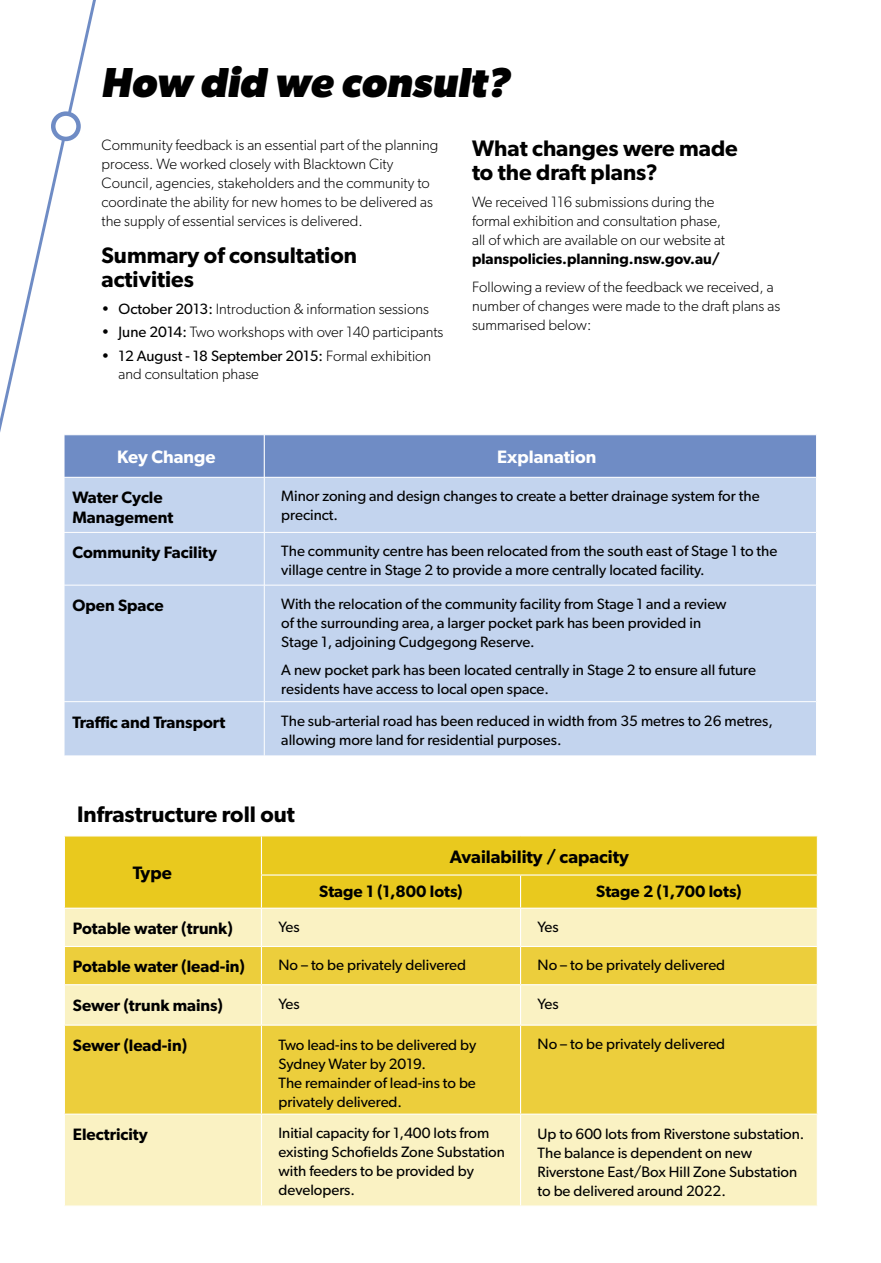
<style>
.page{position:relative;width:881px;height:1263px;background:#fff}
.page>*{position:absolute;margin:0;border:0;box-sizing:border-box;transform-origin:0 0}
.t1{font:italic 700 42px "Gibson";color:#000}
.t2{font:600 22.5px/24px "Gibson";color:#000}
.t3{font:600 18px "Gibson";color:#000}
.t4{font:600 18px "Gibson";color:#fff}
.t5{font:600 16.5px/19.8px "Gibson";color:#000}
.t6{font:15px/18.9px "Gibson";color:#000}
.t7{font:300 15px/18.9px "Gibson";color:#000}
.t8{font:600 15px "Gibson";color:#000}
.s1{font-weight:400}
</style>
<div class="page">
<div style="left:144px;top:435px;width:672px;height:42px;background:#6f8cc5"></div>
<div style="left:65px;top:478px;width:750px;height:278px;background:#c3d4ee"></div>
<hr style="left:64px;top:532px;width:200px;height:1px;background:#fff">
<hr style="left:264px;top:532px;width:551px;height:1px;background:#fff">
<hr style="left:64px;top:585px;width:200px;height:1px;background:#fff">
<hr style="left:264px;top:585px;width:551px;height:1px;background:#fff">
<hr style="left:64px;top:701px;width:200px;height:1px;background:#fff">
<hr style="left:264px;top:701px;width:551px;height:1px;background:#fff">
<hr style="left:264px;top:477px;width:1px;height:55px;background:#fff">
<hr style="left:264px;top:533px;width:1px;height:52px;background:#fff">
<hr style="left:264px;top:585px;width:1px;height:116px;background:#fff">
<hr style="left:264px;top:702px;width:1px;height:54px;background:#fff">
<hr style="left:263px;top:435px;width:2px;height:42px;background:#fff">
<div style="left:65px;top:836px;width:751px;height:72px;background:#e9c91e"></div>
<div style="left:262px;top:875px;width:554px;height:33px;background:#e9c91e"></div>
<div style="left:65px;top:909px;width:751px;height:296px;background:#faf2c3"></div>
<svg style="left:65px;top:947px;width:751px;height:166px;fill:#ecce3c"></svg>
<hr style="left:520px;top:909px;width:1px;height:37px;background:#fff">
<hr style="left:261px;top:946px;width:259px;height:1px;background:#fff">
<hr style="left:520px;top:946px;width:297px;height:1px;background:#fff">
<hr style="left:520px;top:947px;width:1px;height:37px;background:#fff">
<hr style="left:520px;top:1026px;width:1px;height:87px;background:#fff">
<hr style="left:261px;top:874px;width:259px;height:1px;background:#fff">
<hr style="left:520px;top:874px;width:297px;height:1px;background:#fff">
<hr style="left:520px;top:875px;width:1px;height:33px;background:#fff">
<hr style="left:261px;top:836px;width:1px;height:38px;background:#fff">
<hr style="left:261px;top:875px;width:1px;height:33px;background:#fff">
<hr style="left:261px;top:909px;width:1px;height:37px;background:#fff">
<hr style="left:64px;top:946px;width:197px;height:1px;background:#fff">
<hr style="left:261px;top:947px;width:1px;height:37px;background:#fff">
<hr style="left:261px;top:1026px;width:1px;height:87px;background:#fff">
<hr style="left:64px;top:984px;width:197px;height:1px;background:#fff">
<hr style="left:64px;top:1024px;width:197px;height:2px;background:#fff">
<hr style="left:261px;top:984px;width:259px;height:1px;background:#fff">
<hr style="left:261px;top:985px;width:1px;height:39px;background:#fff">
<hr style="left:261px;top:1024px;width:259px;height:2px;background:#fff">
<hr style="left:520px;top:984px;width:297px;height:1px;background:#fff">
<hr style="left:520px;top:985px;width:1px;height:39px;background:#fff">
<hr style="left:520px;top:1024px;width:297px;height:2px;background:#fff">
<hr style="left:64px;top:1113px;width:197px;height:2px;background:#fff">
<hr style="left:261px;top:1113px;width:259px;height:2px;background:#fff">
<hr style="left:261px;top:1115px;width:1px;height:90px;background:#fff">
<hr style="left:520px;top:1113px;width:297px;height:2px;background:#fff">
<hr style="left:520px;top:1115px;width:1px;height:90px;background:#fff">
<svg style="left:0;top:0;width:144px;height:586px"></svg>
<svg style="left:48px;top:109px;width:35px;height:35px"></svg>
<h1 class="t1" style="left:101px;top:58px;width:410px">How did we consult?</h1>
<p class="t7" style="left:101px;top:135px;width:338px">Community feedback is an essential part of the planning process. We worked closely with Blacktown City Council, agencies, stakeholders and the community to coordinate the ability for new homes to be delivered as the supply of essential services is delivered.</p>
<h2 class="t2" style="left:101px;top:242px;width:257px">Summary of consultation activities</h2>
<p class="t7" style="left:101px;top:299px;width:329px"><span class="s1">• October 2013:</span> Introduction &amp; information sessions</p>
<p class="t7" style="left:101px;top:322px;width:343px"><span class="s1">• June 2014:</span> Two workshops with over 140 participants</p>
<p class="t7" style="left:118px;top:346px;width:314px;text-indent:-17px"><span class="s1">• 12 August - 18 September 2015:</span> Formal exhibition and consultation phase</p>
<h2 class="t2" style="left:472px;top:136px;width:267px">What changes were made to the draft plans?</h2>
<p class="t7" style="left:472px;top:193px;width:254px">We received 116 submissions during the formal exhibition and consultation phase, all of which are available on our website at</p>
<p class="t8" style="left:472px;top:250px;width:249px">planspolicies.planning.nsw.gov.au/</p>
<p class="t7" style="left:472px;top:277px;width:309px">Following a review of the feedback we received, a number of changes were made to the draft plans as summarised below:</p>
<p class="t4" style="left:117px;top:446px;width:100px">Key Change</p>
<p class="t4" style="left:497px;top:446px;width:101px">Explanation</p>
<p class="t5" style="left:72px;top:487px;width:102px">Water Cycle<br>Management</p>
<p class="t6" style="left:281px;top:486px;width:479px">Minor zoning and design changes to create a better drainage system for the precinct.</p>
<p class="t5" style="left:72px;top:542px;width:146px">Community Facility</p>
<p class="t6" style="left:281px;top:541px;width:497px">The community centre has been relocated from the south east of Stage 1 to the village centre in Stage 2 to provide a more centrally located facility.</p>
<p class="t5" style="left:72px;top:595px;width:93px">Open Space</p>
<p class="t6" style="left:281px;top:594px;width:447px">With the relocation of the community facility from Stage 1 and a review of the surrounding area, a larger pocket park has been provided in<br>Stage 1, adjoining Cudgegong Reserve.</p>
<p class="t6" style="left:281px;top:660px;width:476px">A new pocket park has been located centrally in Stage 2 to ensure all future residents have access to local open space.</p>
<p class="t5" style="left:72px;top:712px;width:154px">Traffic and Transport</p>
<p class="t6" style="left:281px;top:711px;width:493px">The sub-arterial road has been reduced in width from 35 metres to 26 metres, allowing more land for residential purposes.</p>
<h2 class="t2" style="left:77px;top:802px;width:219px">Infrastructure roll out</h2>
<p class="t3" style="left:133px;top:862px;width:40px">Type</p>
<p class="t3" style="left:449px;top:846px;width:180px">Availability / capacity</p>
<p class="t5" style="left:319px;top:881px;width:145px">Stage 1 (1,800 lots)</p>
<p class="t5" style="left:596px;top:881px;width:147px">Stage 2 (1,700 lots)</p>
<p class="t5" style="left:73px;top:918px;width:161px">Potable water (trunk)</p>
<p class="t6" style="left:278px;top:917px;width:23px">Yes</p>
<p class="t6" style="left:537px;top:917px;width:23px">Yes</p>
<p class="t5" style="left:73px;top:956px;width:174px">Potable water (lead-in)</p>
<p class="t6" style="left:278px;top:955px;width:189px">No – to be privately delivered</p>
<p class="t6" style="left:537px;top:955px;width:189px">No – to be privately delivered</p>
<p class="t5" style="left:73px;top:995px;width:151px">Sewer (trunk mains)</p>
<p class="t6" style="left:278px;top:994px;width:23px">Yes</p>
<p class="t6" style="left:537px;top:994px;width:23px">Yes</p>
<p class="t5" style="left:73px;top:1035px;width:116px">Sewer (lead-in)</p>
<p class="t6" style="left:278px;top:1035px;width:199px">Two lead-ins to be delivered by<br>Sydney Water by 2019.<br>The remainder of lead-ins to be privately delivered.</p>
<p class="t6" style="left:537px;top:1034px;width:189px">No – to be privately delivered</p>
<p class="t5" style="left:73px;top:1124px;width:76px">Electricity</p>
<p class="t6" style="left:278px;top:1123px;width:228px">Initial capacity for 1,400 lots from existing Schofields Zone Substation with feeders to be provided by developers.</p>
<p class="t6" style="left:537px;top:1124px;width:268px">Up to 600 lots from Riverstone substation.<br>The balance is dependent on new Riverstone East/Box Hill Zone Substation to be delivered around 2022.</p>
</div>
